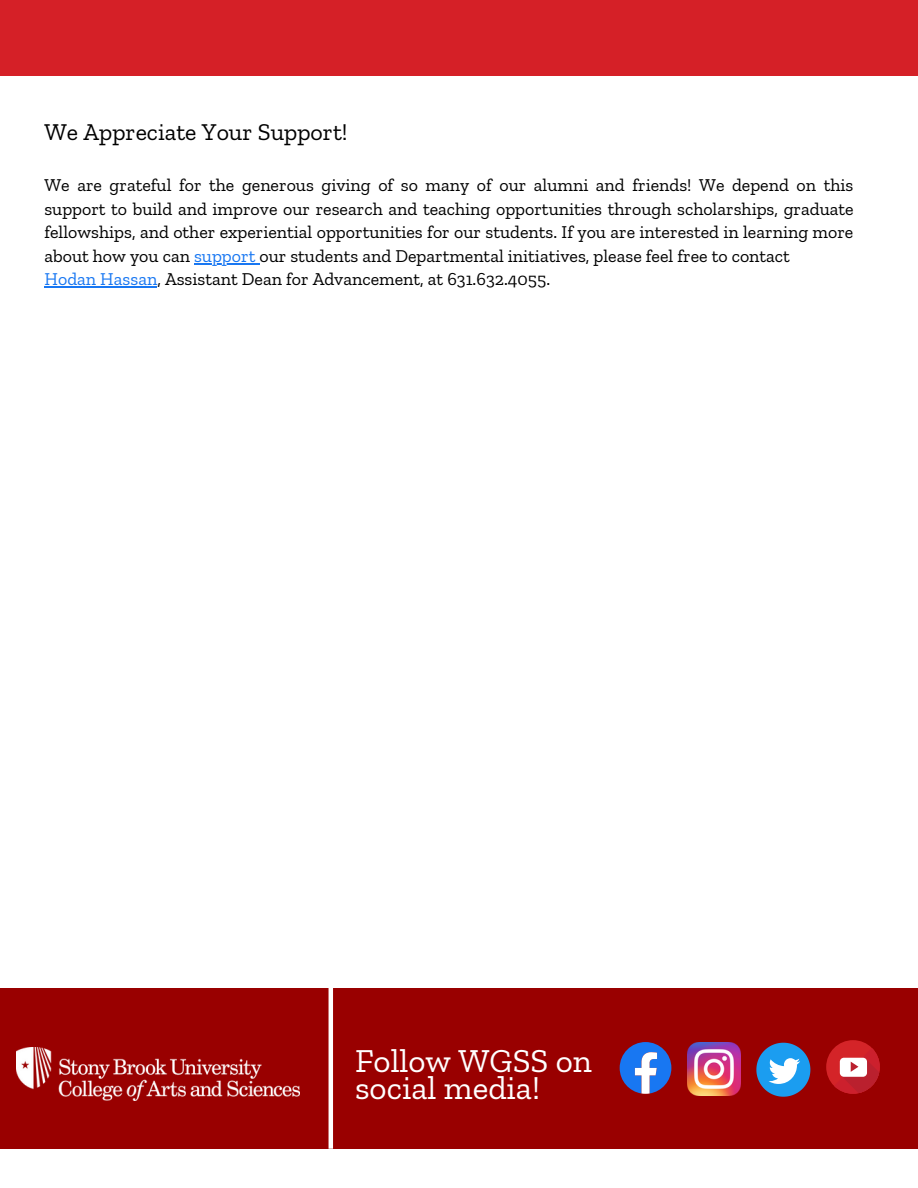
<style>
.page{position:relative;width:918px;height:1188px;background:#fff}
.page>*{position:absolute;margin:0;border:0;box-sizing:border-box;transform-origin:0 0}
.t1{font:33.3px/27.3px "Zilla Slab";color:#fff}
.t2{font:24px "Zilla Slab";color:#000}
.t3{font:18px/23.7px "Zilla Slab";color:#000}
.s1{color:#1877f2}
</style>
<div class="page">
<hr style="left:194px;top:263px;width:65px;height:1px;background:#1877f2">
<div style="left:0;top:988px;width:918px;height:161px;background:#900"></div>
<img style="left:17px;top:1047px;width:282px;height:53px">
<svg style="left:620px;top:1042px;width:51px;height:52px"></svg>
<img style="left:688px;top:1043px;width:53px;height:53px">
<svg style="left:756px;top:1043px;width:54px;height:54px"></svg>
<div style="left:826px;top:1040px;width:54px;height:54px;background:#d42428;border-radius:50%"></div>
<svg style="left:834px;top:1048px;width:46px;height:46px"></svg>
<div style="left:0;top:0;width:918px;height:75px;background:#d52027"></div>
<hr style="left:329px;top:988px;width:4px;height:161px;background:#fff">
<hr style="left:45px;top:287px;width:112px;height:1px;background:#1877f2">
<h3 class="t2" style="left:45px;top:118px;width:305px">We Appreciate Your Support!</h3>
<p class="t3" style="left:44px;top:173px;width:811px">We are grateful for the generous giving of so many of our alumni and friends! We depend on this support to build and improve our research and teaching opportunities through scholarships, graduate fellowships, and other experiential opportunities for our students. If you are interested in learning more about how you can <span class="s1">support</span> our students and Departmental initiatives, please feel free to contact<br><span class="s1">Hodan Hassan</span>, Assistant Dean for Advancement, at 631.632.4055.</p>
<p class="t1" style="left:355px;top:1047px;width:238px">Follow WGSS on social media!</p>
</div>
